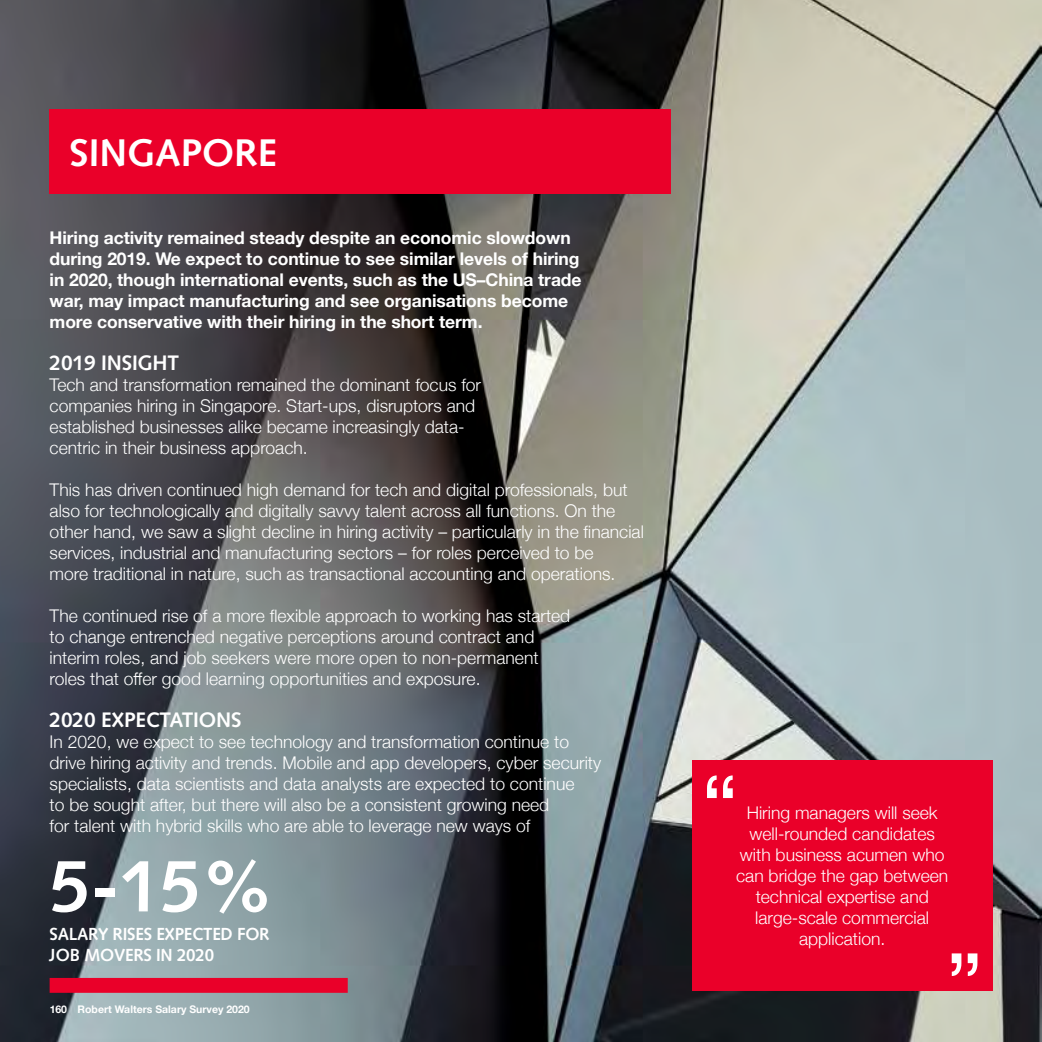
<style>
.page{position:relative;width:1042px;height:1042px;background:#fff}
.page>*{position:absolute;margin:0;border:0;box-sizing:border-box;transform-origin:0 0}
.t1{font:700 73.5px "Syntax";color:#fff}
.t2{font:700 38.5px "Syntax";color:#fff}
.t3{font:700 21px "Syntax";letter-spacing:-.01em;color:#fff}
.t4{font:300 17.5px/21px "Helvetica Neue";color:#fff}
.t5{font:700 17.5px/21px "Helvetica Neue";letter-spacing:-.005em;color:#fff}
.t6{font:700 17.5px/21px "Syntax";letter-spacing:-.015em;color:#fff}
.t7{font:700 10.5px "Helvetica Neue";color:#fff}
</style>
<div class="page">
<img style="left:0;top:0;width:1042px;height:1042px">
<div style="left:50px;top:109px;width:621px;height:84px;background:#ea0029"></div>
<div style="left:50px;top:978px;width:298px;height:15px;background:#ea0029"></div>
<div style="left:692px;top:760px;width:300px;height:231px;background:#ea0029"></div>
<svg style="left:707px;top:775px;width:26px;height:23px"></svg>
<svg style="left:951px;top:953px;width:26px;height:23px"></svg>
<h2 class="t2" style="left:69px;top:131px;width:209px">SINGAPORE</h2>
<p class="t5" style="left:50px;top:228px;width:533px">Hiring activity remained steady despite an economic slowdown during 2019. We expect to continue to see similar levels of hiring in 2020, though international events, such as the US–China trade war, may impact manufacturing and see organisations become more conservative with their hiring in the short term.</p>
<p class="t3" style="left:50px;top:351px;width:131px">2019 INSIGHT</p>
<p class="t4" style="left:50px;top:373px;width:433px">Tech and transformation remained the dominant focus for companies hiring in Singapore. Start-ups, disruptors and established businesses alike became increasingly data&shy;centric in their business approach.</p>
<p class="t4" style="left:50px;top:478px;width:596px">This has driven continued high demand for tech and digital professionals, but also for technologically and digitally savvy talent across all functions. On the other hand, we saw a slight decline in hiring activity – particularly in the financial services, industrial and manufacturing sectors – for roles perceived to be<br>more traditional in nature, such as transactional accounting and operations.</p>
<p class="t4" style="left:50px;top:604px;width:522px">The continued rise of a more flexible approach to working has started to change entrenched negative perceptions around contract and interim roles, and job seekers were more open to non-permanent roles that offer good learning opportunities and exposure.</p>
<p class="t3" style="left:50px;top:708px;width:193px">2020 EXPECTATIONS</p>
<p class="t4" style="left:50px;top:730px;width:553px">In 2020, we expect to see technology and transformation continue to drive hiring activity and trends. Mobile and app developers, cyber security specialists, data scientists and data analysts are expected to continue<br>to be sought after, but there will also be a consistent growing need<br>for talent with hybrid skills who are able to leverage new ways of</p>
<h1 class="t1" style="left:50px;top:844px;width:226px">5-15%</h1>
<p class="t6" style="left:50px;top:923px;width:209px">SALARY RISES EXPECTED FOR<br>JOB MOVERS IN 2020</p>
<p class="t7" style="left:50px;top:1000px;width:202px">160 Robert Walters Salary Survey 2020</p>
<p class="t4" style="left:736px;top:801px;width:214px;text-align:center">Hiring managers will seek well-rounded candidates with business acumen who can bridge the gap between technical expertise and large-scale commercial application.</p>
</div>
